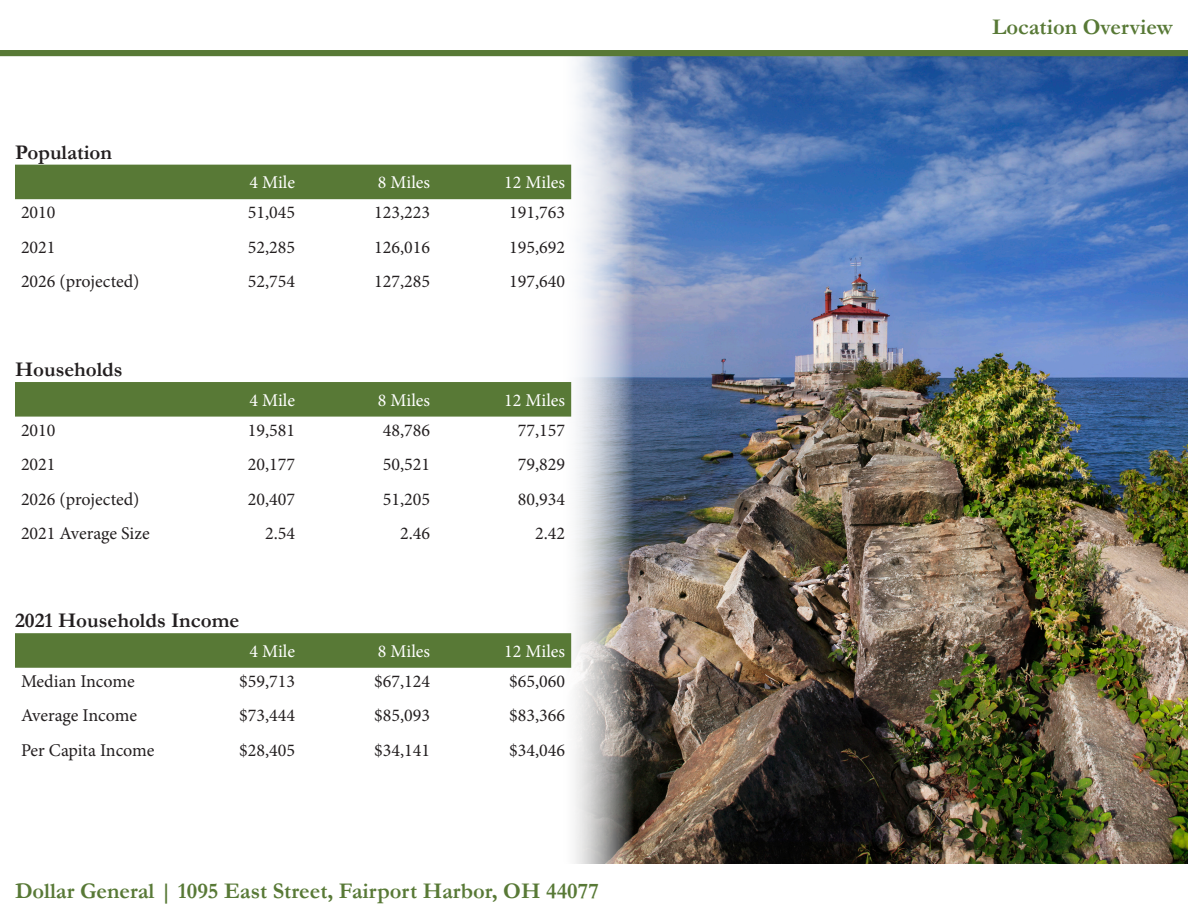
<style>
.page{position:relative;width:1188px;height:918px;background:#fff}
.page>*{position:absolute;margin:0;border:0;box-sizing:border-box;transform-origin:0 0}
.t1{font:700 22.5px "Garamond";color:#587936}
.t2{font:700 21px "Garamond";color:#231f20}
.t3{font:18px "Minion Pro";color:#231f20}
.t4{font:18px "Minion Pro";color:#fff}
</style>
<div class="page">
<img style="left:559px;top:56px;width:629px;height:808px">
<div style="left:0;top:50px;width:1188px;height:6px;background:#587936"></div>
<div style="left:15px;top:382px;width:556px;height:35px;background:#587936"></div>
<div style="left:15px;top:165px;width:556px;height:34px;background:#587936"></div>
<div style="left:15px;top:633px;width:556px;height:35px;background:#587936"></div>
<p class="t2" style="left:15px;top:138px;width:99px">Population</p>
<p class="t4" style="left:249px;top:171px;width:47px">4 Mile</p>
<p class="t4" style="left:378px;top:171px;width:54px">8 Miles</p>
<p class="t4" style="left:504px;top:171px;width:63px">12 Miles</p>
<p class="t3" style="left:21px;top:200px;width:36px">2010</p>
<p class="t3" style="left:248px;top:200px;width:49px">51,045</p>
<p class="t3" style="left:374px;top:200px;width:57px">123,223</p>
<p class="t3" style="left:509px;top:200px;width:57px">191,763</p>
<p class="t3" style="left:21px;top:235px;width:36px">2021</p>
<p class="t3" style="left:248px;top:235px;width:49px">52,285</p>
<p class="t3" style="left:374px;top:235px;width:57px">126,016</p>
<p class="t3" style="left:509px;top:235px;width:57px">195,692</p>
<p class="t3" style="left:21px;top:270px;width:120px">2026 (projected)</p>
<p class="t3" style="left:248px;top:270px;width:49px">52,754</p>
<p class="t3" style="left:374px;top:270px;width:57px">127,285</p>
<p class="t3" style="left:509px;top:270px;width:57px">197,640</p>
<p class="t2" style="left:15px;top:355px;width:109px">Households</p>
<p class="t4" style="left:249px;top:388px;width:47px">4 Mile</p>
<p class="t4" style="left:378px;top:388px;width:54px">8 Miles</p>
<p class="t4" style="left:504px;top:388px;width:63px">12 Miles</p>
<p class="t3" style="left:21px;top:418px;width:36px">2010</p>
<p class="t3" style="left:248px;top:418px;width:49px">19,581</p>
<p class="t3" style="left:383px;top:418px;width:49px">48,786</p>
<p class="t3" style="left:518px;top:418px;width:49px">77,157</p>
<p class="t3" style="left:21px;top:452px;width:36px">2021</p>
<p class="t3" style="left:248px;top:452px;width:49px">20,177</p>
<p class="t3" style="left:383px;top:452px;width:49px">50,521</p>
<p class="t3" style="left:518px;top:452px;width:49px">79,829</p>
<p class="t3" style="left:21px;top:487px;width:120px">2026 (projected)</p>
<p class="t3" style="left:248px;top:487px;width:49px">20,407</p>
<p class="t3" style="left:383px;top:487px;width:49px">51,205</p>
<p class="t3" style="left:518px;top:487px;width:49px">80,934</p>
<p class="t3" style="left:21px;top:522px;width:130px">2021 Average Size</p>
<p class="t3" style="left:265px;top:522px;width:32px">2.54</p>
<p class="t3" style="left:400px;top:522px;width:32px">2.46</p>
<p class="t3" style="left:535px;top:522px;width:32px">2.42</p>
<p class="t2" style="left:15px;top:606px;width:226px">2021 Households Income</p>
<p class="t4" style="left:249px;top:639px;width:47px">4 Mile</p>
<p class="t4" style="left:378px;top:639px;width:54px">8 Miles</p>
<p class="t4" style="left:504px;top:639px;width:63px">12 Miles</p>
<p class="t3" style="left:21px;top:669px;width:115px">Median Income</p>
<p class="t3" style="left:239px;top:669px;width:57px">$59,713</p>
<p class="t3" style="left:374px;top:669px;width:57px">$67,124</p>
<p class="t3" style="left:509px;top:669px;width:57px">$65,060</p>
<p class="t3" style="left:21px;top:704px;width:118px">Average Income</p>
<p class="t3" style="left:239px;top:704px;width:57px">$73,444</p>
<p class="t3" style="left:374px;top:704px;width:57px">$85,093</p>
<p class="t3" style="left:509px;top:704px;width:57px">$83,366</p>
<p class="t3" style="left:21px;top:738px;width:135px">Per Capita Income</p>
<p class="t3" style="left:239px;top:738px;width:57px">$28,405</p>
<p class="t3" style="left:374px;top:738px;width:57px">$34,141</p>
<p class="t3" style="left:509px;top:738px;width:57px">$34,046</p>
<p class="t1" style="left:15px;top:876px;width:585px">Dollar General | 1095 East Street, Fairport Harbor, OH 44077</p>
<p class="t1" style="left:992px;top:12px;width:182px">Location Overview</p>
</div>
